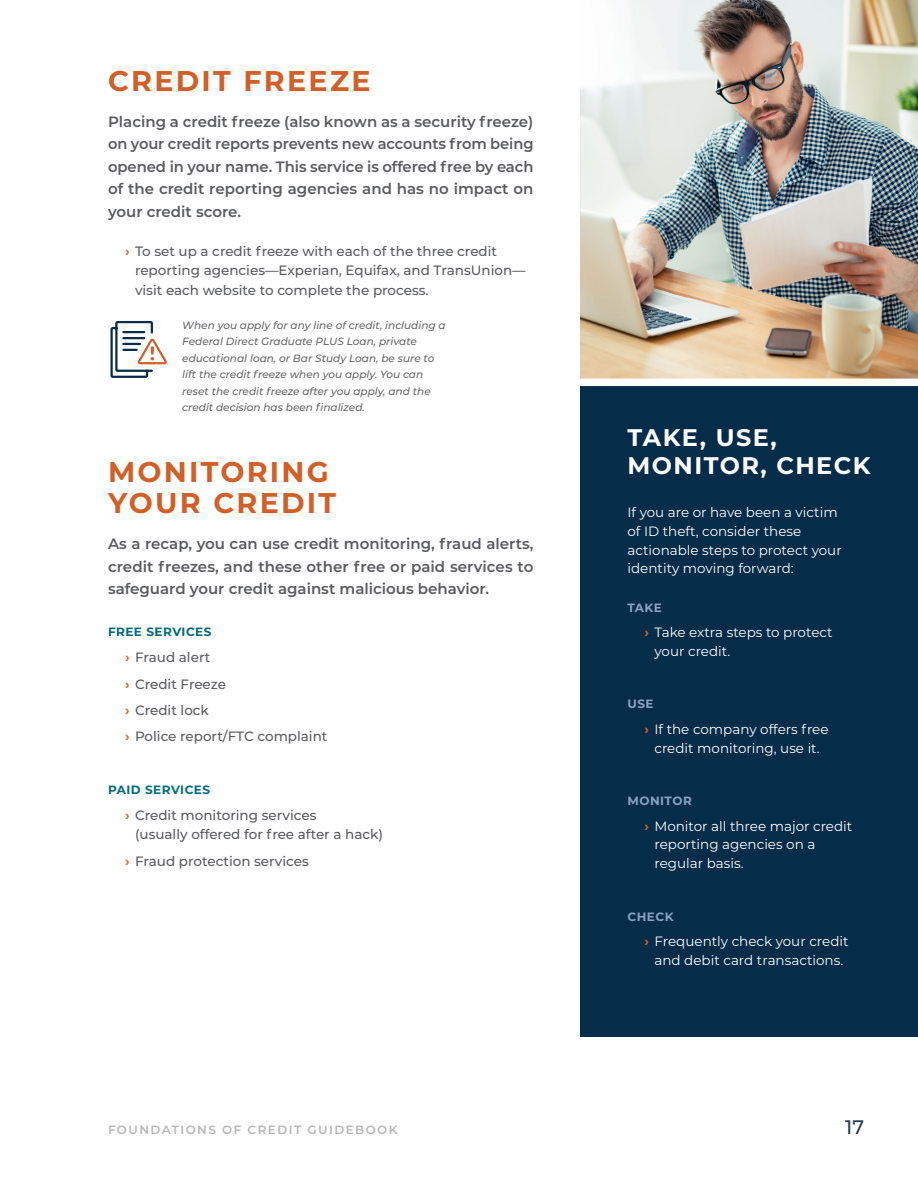
<style>
.page{position:relative;width:918px;height:1188px;background:#fff}
.page>*{position:absolute;margin:0;border:0;box-sizing:border-box;transform-origin:0 0}
.t1{font:700 28.5px/31.5px "Montserrat";letter-spacing:.08em;color:#d15f27}
.t2{font:700 24px/28.2px "Montserrat";letter-spacing:.06em;color:#fff}
.t3{font:500 19.5px "Montserrat";color:#203954}
.t4{font:600 15px/22.5px "Montserrat";color:#5a5b60;text-align:justify}
.t5{font:13.5px/18.8px "Montserrat";color:#fff}
.t6{font:500 13.5px/19.5px "Montserrat";color:#5a5b60}
.t7{font:600 12px "Montserrat";letter-spacing:.12em;color:#b8b6b8}
.t8{font:700 12px "Montserrat";letter-spacing:.04em;color:#006c79}
.t9{font:700 12px "Montserrat";letter-spacing:.04em;color:#89a2c4}
.t10{font:italic 500 10.5px/16.5px "Montserrat";color:#67676b}
.s1{font-weight:700;color:#d46d35}
.s2{font-weight:700;color:#d15f27}
</style>
<div class="page">
<img style="left:580px;top:0;width:338px;height:379px">
<div style="left:580px;top:382px;width:338px;height:655px;background:#052c49"></div>
<svg style="left:110px;top:321px;width:57px;height:57px"></svg>
<div style="left:572px;top:379px;width:346px;height:7px;background:#fff"></div>
<h1 class="t1" style="left:108px;top:64px;width:264px">CREDIT FREEZE</h1>
<p class="t4" style="left:108px;top:110px;width:427px">Placing a credit freeze (also known as a security freeze) on your credit reports prevents new accounts from being opened in your name. This service is offered free by each of the credit reporting agencies and has no impact on your credit score.</p>
<p class="t6" style="left:135px;top:241px;width:392px;text-indent:-10px"><span class="s1">›</span> To set up a credit freeze with each of the three credit reporting agencies—Experian, Equifax, and TransUnion— visit each website to complete the process.</p>
<p class="t10" style="left:182px;top:317px;width:265px">When you apply for any line of credit, including a Federal Direct Graduate PLUS Loan, private educational loan, or Bar Study Loan, be sure to lift the credit freeze when you apply. You can reset the credit freeze after you apply, and the credit decision has been finalized.</p>
<h1 class="t1" style="left:108px;top:454px;width:230px">MONITORING<br>YOUR CREDIT</h1>
<p class="t4" style="left:108px;top:532px;width:427px">As a recap, you can use credit monitoring, fraud alerts, credit freezes, and these other free or paid services to safeguard your credit against malicious behavior.</p>
<p class="t8" style="left:108px;top:623px;width:105px">FREE SERVICES</p>
<p class="t6" style="left:125px;top:644px;width:204px;line-height:26.2px"><span class="s1">›</span> Fraud alert<br><span class="s1">›</span> Credit Freeze<br><span class="s1">›</span> Credit lock<br><span class="s1">›</span> Police report/FTC complaint</p>
<p class="t8" style="left:108px;top:781px;width:104px">PAID SERVICES</p>
<p class="t6" style="left:135px;top:805px;width:249px;text-indent:-10px"><span class="s1">›</span> Credit monitoring services<br>(usually offered for free after a hack)</p>
<p class="t6" style="left:125px;top:851px;width:185px"><span class="s1">›</span> Fraud protection services</p>
<h2 class="t2" style="left:627px;top:422px;width:245px">TAKE, USE,<br>MONITOR, CHECK</h2>
<p class="t5" style="left:627px;top:503px;width:216px">If you are or have been a victim of ID theft, consider these actionable steps to protect your identity moving forward:</p>
<p class="t9" style="left:627px;top:599px;width:36px">TAKE</p>
<p class="t5" style="left:654px;top:623px;width:180px;text-indent:-10px"><span class="s2">›</span> Take extra steps to protect your credit.</p>
<p class="t9" style="left:627px;top:696px;width:28px">USE</p>
<p class="t5" style="left:644px;top:719px;width:186px;text-align:center"><span class="s2">›</span> If the company offers free credit monitoring, use it.</p>
<p class="t9" style="left:627px;top:792px;width:66px">MONITOR</p>
<p class="t5" style="left:654px;top:816px;width:199px;text-indent:-10px"><span class="s2">›</span> Monitor all three major credit reporting agencies on a regular basis.</p>
<p class="t9" style="left:627px;top:908px;width:48px">CHECK</p>
<p class="t5" style="left:644px;top:932px;width:206px;text-align:center"><span class="s2">›</span> Frequently check your credit and debit card transactions.</p>
<p class="t7" style="left:108px;top:1121px;width:291px">FOUNDATIONS OF CREDIT GUIDEBOOK</p>
<h3 class="t3" style="left:845px;top:1113px;width:20px">17</h3>
</div>
